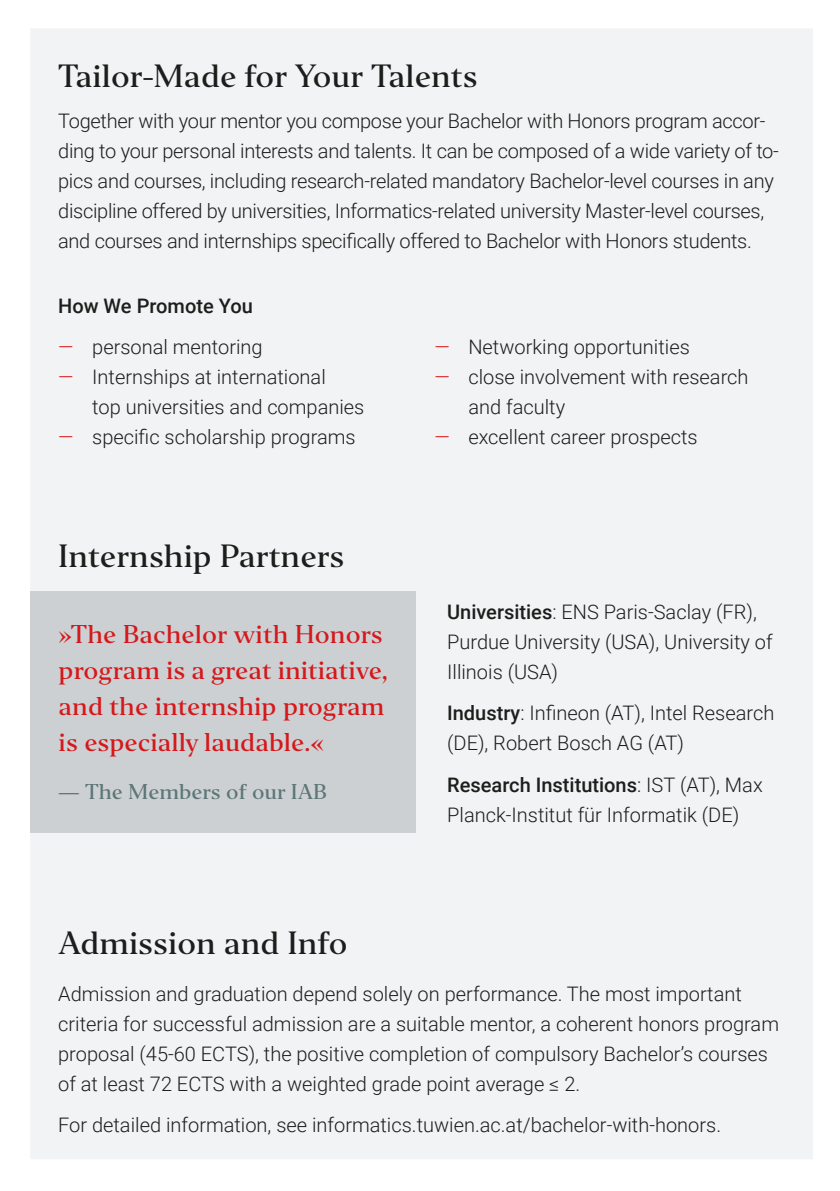
<style>
.page{position:relative;width:840px;height:1191px;background:#fff}
.page>*{position:absolute;margin:0;border:0;box-sizing:border-box;transform-origin:0 0}
.t1{font:500 30px "Editor";color:#1d1d1b}
.t2{font:500 24px/36px "Editor";color:#d5181b}
.t3{font:300 20px/30px "Roboto";color:#1d1d1b}
.t4{font:500 20px "Editor";color:#5d7678}
.t5{font:500 20px "Roboto";color:#1d1d1b}
.s1{color:#d5181b}
.s2{font-weight:500}
</style>
<div class="page">
<div style="left:30px;top:29px;width:783px;height:1130px;background:#f2f3f5"></div>
<div style="left:30px;top:591px;width:386px;height:241px;background:#cdd0d2"></div>
<p class="t1" style="left:58px;top:56px;width:421px">Tailor-Made for Your Talents</p>
<p class="t3" style="left:58px;top:105px;width:722px">Together with your mentor you compose your Bachelor with Honors program accor&shy;ding to your personal interests and talents. It can be composed of a wide variety of to&shy;pics and courses, including research-related mandatory Bachelor-level courses in any discipline offered by universities, Informatics-related university Master-level courses, and courses and internships specifically offered to Bachelor with Honors students.</p>
<p class="t5" style="left:58px;top:292px;width:196px">How We Promote You</p>
<p class="t3" style="left:58px;top:331px;width:206px"><span class="s1">—</span> personal mentoring</p>
<p class="t3" style="left:92px;top:361px;width:273px;text-indent:-34px"><span class="s1">—</span> Internships at international<br>top universities and companies</p>
<p class="t3" style="left:58px;top:421px;width:299px"><span class="s1">—</span> specific scholarship programs</p>
<p class="t1" style="left:58px;top:537px;width:287px">Internship Partners</p>
<p class="t2" style="left:59px;top:616px;width:330px">»The Bachelor with Honors program is a great initiative, and the internship program is especially laudable.«</p>
<p class="t4" style="left:59px;top:778px;width:270px">— The Members of our IAB</p>
<p class="t3" style="left:434px;top:331px;width:257px"><span class="s1">—</span> Networking opportunities</p>
<p class="t3" style="left:468px;top:361px;width:281px;text-indent:-34px"><span class="s1">—</span> close involvement with research and faculty</p>
<p class="t3" style="left:434px;top:421px;width:265px"><span class="s1">—</span> excellent career prospects</p>
<p class="t3" style="left:447px;top:596px;width:327px"><span class="s2">Universities</span>: ENS Paris-Saclay (FR),<br>Purdue University (USA), University of<br>Illinois (USA)</p>
<p class="t3" style="left:447px;top:697px;width:328px"><span class="s2">Industry</span>: Infineon (AT), Intel Research (DE), Robert Bosch AG (AT)</p>
<p class="t3" style="left:447px;top:769px;width:317px"><span class="s2">Research Institutions</span>: IST (AT), Max<br>Planck-Institut für Informatik (DE)</p>
<p class="t1" style="left:58px;top:923px;width:290px">Admission and Info</p>
<p class="t3" style="left:58px;top:978px;width:722px">Admission and graduation depend solely on performance. The most important criteria for successful admission are a suitable mentor, a coherent honors program proposal (45-60 ECTS), the positive completion of compulsory Bachelor’s courses of at least 72 ECTS with a weighted grade point average ≤ 2.</p>
<p class="t3" style="left:58px;top:1109px;width:664px">For detailed information, see informatics.tuwien.ac.at/bachelor-with-honors.</p>
</div>
